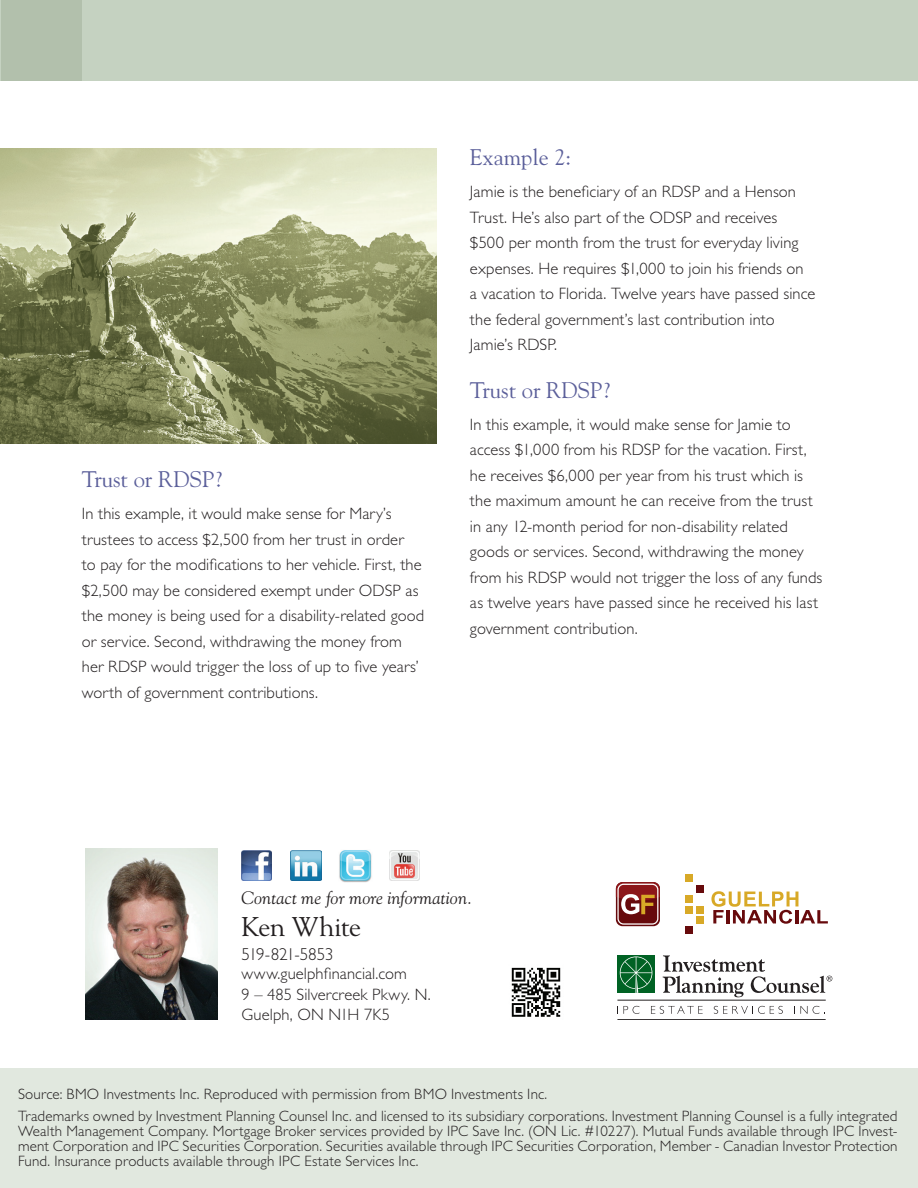
<style>
.page{position:relative;width:918px;height:1188px;background:#fff}
.page>*{position:absolute;margin:0;border:0;box-sizing:border-box;transform-origin:0 0}
.t1{font:27px "Goudy Std";letter-spacing:-.02em;color:#231f20}
.t2{font:22.5px "Goudy Std";color:#5b5f9a}
.t3{font:italic 18px "Goudy Std";letter-spacing:.005em;color:#231f20}
.t4{font:300 17.25px "Gill Sans Std";letter-spacing:-.035em;color:#231f20}
.t5{font:300 16.5px/25.5px "Gill Sans Std";letter-spacing:.005em;color:#231f20}
.t6{font:300 15px/15px "Gill Sans Std";letter-spacing:.01em;color:#231f20}
</style>
<div class="page">
<div style="left:0;top:1069px;width:918px;height:119px;background:#e1e8df"></div>
<img style="left:0;top:148px;width:437px;height:295px">
<div style="left:1px;top:0;width:917px;height:81px;background:#c5d2c1"></div>
<div style="left:1px;top:0;width:81px;height:81px;background:#b2c0ac"></div>
<img style="left:85px;top:849px;width:132px;height:171px">
<div style="left:616px;top:882px;width:44px;height:44px;background:#670a0c;border-radius:7px"></div>
<svg style="left:616px;top:882px;width:44px;height:43px"></svg>
<svg style="left:711px;top:891px;width:117px;height:33px"></svg>
<div style="left:685px;top:874px;width:8px;height:8px;background:#d8a927"></div>
<div style="left:685px;top:895px;width:8px;height:8px;background:#d8a927"></div>
<div style="left:685px;top:906px;width:8px;height:7px;background:#d8a927"></div>
<div style="left:696px;top:906px;width:7px;height:7px;background:#d8a927"></div>
<div style="left:696px;top:916px;width:7px;height:8px;background:#d8a927"></div>
<div style="left:696px;top:885px;width:7px;height:8px;background:#670a0c"></div>
<div style="left:685px;top:926px;width:8px;height:8px;background:#670a0c"></div>
<img style="left:511px;top:967px;width:50px;height:50px">
<img style="left:242px;top:850px;width:30px;height:31px">
<img style="left:291px;top:850px;width:30px;height:31px">
<img style="left:339px;top:850px;width:33px;height:32px">
<img style="left:389px;top:850px;width:31px;height:31px">
<hr style="left:617px;top:1019px;width:209px;height:1px;background:#231f20">
<hr style="left:617px;top:1000px;width:209px;height:1px;background:#231f20">
<svg style="left:623px;top:1006px;width:16px;height:8px"></svg>
<svg style="left:651px;top:1006px;width:52px;height:8px"></svg>
<svg style="left:714px;top:1006px;width:69px;height:8px"></svg>
<svg style="left:800px;top:1006px;width:19px;height:8px"></svg>
<div style="left:617px;top:955px;width:38px;height:38px;background:#006224"></div>
<svg style="left:620px;top:956px;width:32px;height:37px"></svg>
<svg style="left:663px;top:955px;width:169px;height:42px"></svg>
<h2 class="t2" style="left:82px;top:465px;width:141px">Trust or RDSP?</h2>
<p class="t5" style="left:82px;top:501px;width:344px">In this example, it would make sense for Mary’s trustees to access $2,500 from her trust in order<br>to pay for the modifications to her vehicle. First, the $2,500 may be considered exempt under ODSP as the money is being used for a disability-related good or service. Second, withdrawing the money from her RDSP would trigger the loss of up to five years’ worth of government contributions.</p>
<h2 class="t2" style="left:470px;top:143px;width:103px">Example 2:</h2>
<p class="t5" style="left:470px;top:179px;width:347px">Jamie is the beneficiary of an RDSP and a Henson Trust. He’s also part of the ODSP and receives $500 per month from the trust for everyday living expenses. He requires $1,000 to join his friends on<br>a vacation to Florida. Twelve years have passed since the federal government’s last contribution into Jamie’s RDSP.</p>
<h2 class="t2" style="left:470px;top:376px;width:141px">Trust or RDSP?</h2>
<p class="t5" style="left:470px;top:412px;width:354px">In this example, it would make sense for Jamie to access $1,000 from his RDSP for the vacation. First, he receives $6,000 per year from his trust which is the maximum amount he can receive from the trust in any 12-month period for non-disability related goods or services. Second, withdrawing the money from his RDSP would not trigger the loss of any funds as twelve years have passed since he received his last government contribution.</p>
<p class="t3" style="left:242px;top:886px;width:232px">Contact me for more information.</p>
<h1 class="t1" style="left:242px;top:910px;width:121px">Ken White</h1>
<p class="t4" style="left:242px;top:944px;width:93px">519-821-5853</p>
<p class="t5" style="left:242px;top:964px;width:191px;line-height:20.2px">www.guelphfinancial.com<br>9 – 485 Silvercreek Pkwy. N.<br>Guelph, ON N1H 7K5</p>
<p class="t6" style="left:18px;top:1084px;width:881px;line-height:21.8px">Source: BMO Investments Inc. Reproduced with permission from BMO Investments Inc.<br>Trademarks owned by Investment Planning Counsel Inc. and licensed to its subsidiary corporations. Investment Planning Counsel is a fully integrated</p>
<p class="t6" style="left:18px;top:1124px;width:881px;text-align:justify">Wealth Management Company. Mortgage Broker services provided by IPC Save Inc. (ON Lic. #10227). Mutual Funds available through IPC Invest&shy;ment Corporation and IPC Securities Corporation. Securities available through IPC Securities Corporation, Member - Canadian Investor Protection Fund. Insurance products available through IPC Estate Services Inc.</p>
</div>
